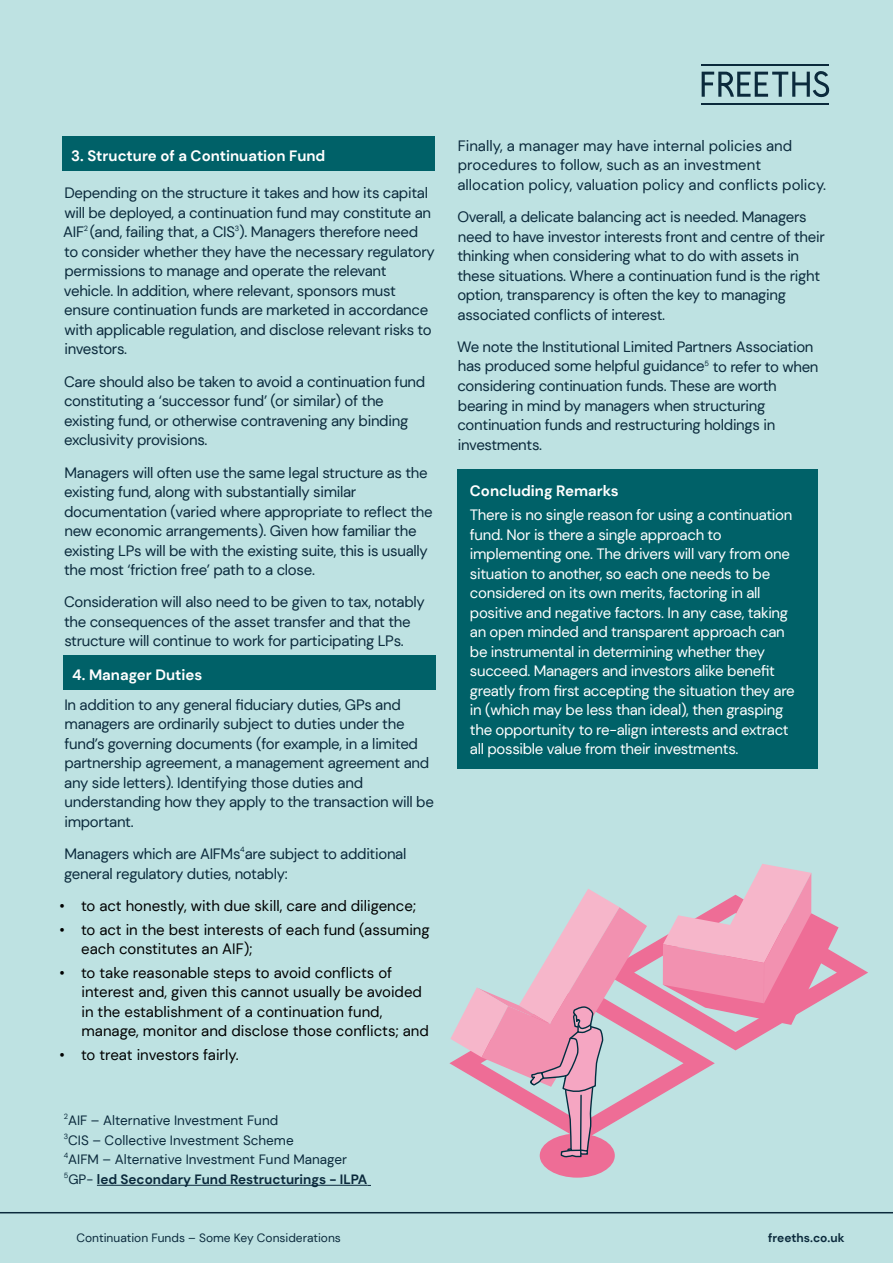
<style>
.page{position:relative;width:893px;height:1263px;background:#bee2e2}
.page>*{position:absolute;margin:0;border:0;box-sizing:border-box;transform-origin:0 0}
.t1{font:15px/19.5px "DM Sans";letter-spacing:-.02em;color:#0b2a3c}
.t2{font:15px/19.5px "DM Sans";letter-spacing:-.02em;color:#fff}
.t3{font:15px/19.5px "DM Sans";color:#000}
.t4{font:15px/19.5px "DM Sans";color:#0b2a3c}
.t5{font:700 15px "DM Sans";color:#fff}
.t6{font:13.5px/19.5px "DM Sans";color:#0b2a3c}
.t7{font:12px "DM Sans";color:#0b2a3c}
.t8{font:700 12px "DM Sans";color:#0b2a3c}
.t9{font:7.5px "DM Sans";color:#0b2a3c}
.s1{font-weight:700}
</style>
<div class="page">
<hr style="left:702px;top:64px;width:127px;height:2px;background:#0b2a3c">
<hr style="left:702px;top:103px;width:127px;height:2px;background:#0b2a3c">
<svg style="left:702px;top:71px;width:128px;height:26px"></svg>
<hr style="left:0;top:1212px;width:893px;height:1px;background:#0b2a3c">
<div style="left:540px;top:1133px;width:75px;height:44px;background:#ee6d96;border-radius:50%"></div>
<svg style="left:449px;top:864px;width:419px;height:294px"></svg>
<hr style="left:97px;top:1185px;width:270px;height:1px;background:#0b2a3c">
<div style="left:457px;top:469px;width:361px;height:300px;background:#006168"></div>
<div style="left:63px;top:136px;width:372px;height:34px;background:#006168"></div>
<div style="left:64px;top:656px;width:372px;height:34px;background:#006168"></div>
<p class="t5" style="left:71px;top:146px;width:256px">3. Structure of a Continuation Fund</p>
<p class="t1" style="left:63px;top:183px;width:373px">Depending on the structure it takes and how its capital will be deployed, a continuation fund may constitute an AIF<sup>2</sup> (and, failing that, a CIS<sup>3</sup>). Managers therefore need to consider whether they have the necessary regulatory permissions to manage and operate the relevant vehicle. In addition, where relevant, sponsors must ensure continuation funds are marketed in accordance with applicable regulation, and disclose relevant risks to investors.</p>
<p class="t1" style="left:64px;top:372px;width:363px">Care should also be taken to avoid a continuation fund constituting a ‘successor fund’ (or similar) of the existing fund, or otherwise contravening any binding exclusivity provisions.</p>
<p class="t1" style="left:64px;top:462px;width:370px">Managers will often use the same legal structure as the existing fund, along with substantially similar documentation (varied where appropriate to reflect the new economic arrangements). Given how familiar the existing LPs will be with the existing suite, this is usually the most ‘friction free’ path to a close.</p>
<p class="t1" style="left:64px;top:592px;width:362px">Consideration will also need to be given to tax, notably the consequences of the asset transfer and that the structure will continue to work for participating LPs.</p>
<p class="t5" style="left:72px;top:665px;width:132px">4. Manager Duties</p>
<p class="t1" style="left:64px;top:695px;width:371px">In addition to any general fiduciary duties, GPs and managers are ordinarily subject to duties under the fund’s governing documents (for example, in a limited partnership agreement, a management agreement and any side letters). Identifying those duties and understanding how they apply to the transaction will be important.</p>
<p class="t1" style="left:64px;top:844px;width:343px">Managers which are AIFMs are subject to additional</p>
<p class="t9" style="left:240px;top:844px;width:6px">4</p>
<p class="t1" style="left:64px;top:863px;width:225px">general regulatory duties, notably:</p>
<p class="t3" style="left:59px;top:896px;width:358px">• to act honestly, with due skill, care and diligence;</p>
<p class="t3" style="left:81px;top:919px;width:350px;text-indent:-22px">• to act in the best interests of each fund (assuming each constitutes an AIF);</p>
<p class="t3" style="left:81px;top:963px;width:349px;text-indent:-22px">• to take reasonable steps to avoid conflicts of interest and, given this cannot usually be avoided in the establishment of a continuation fund, manage, monitor and disclose those conflicts; and</p>
<p class="t3" style="left:59px;top:1045px;width:181px">• to treat investors fairly.</p>
<p class="t6" style="left:64px;top:1111px;width:305px"><sup>2</sup>AIF – Alternative Investment Fund<br><sup>3</sup>CIS – Collective Investment Scheme<br><sup>4</sup>AIFM – Alternative Investment Fund Manager <sup>5</sup>GP- <span class="s1">led Secondary Fund Restructurings - ILPA</span></p>
<p class="t4" style="left:458px;top:136px;width:370px">Finally, a manager may have internal policies and procedures to follow, such as an investment allocation policy, valuation policy and conflicts policy.</p>
<p class="t1" style="left:457px;top:207px;width:369px">Overall, a delicate balancing act is needed. Managers need to have investor interests front and centre of their thinking when considering what to do with assets in these situations. Where a continuation fund is the right option, transparency is often the key to managing associated conflicts of interest.</p>
<p class="t1" style="left:457px;top:337px;width:363px">We note the Institutional Limited Partners Association has produced some helpful guidance<sup>5</sup> to refer to when considering continuation funds. These are worth bearing in mind by managers when structuring continuation funds and restructuring holdings in investments.</p>
<p class="t5" style="left:470px;top:482px;width:150px">Concluding Remarks</p>
<p class="t2" style="left:470px;top:505px;width:326px">There is no single reason for using a continuation fund. Nor is there a single approach to implementing one. The drivers will vary from one situation to another, so each one needs to be considered on its own merits, factoring in all positive and negative factors. In any case, taking an open minded and transparent approach can be instrumental in determining whether they succeed. Managers and investors alike benefit greatly from first accepting the situation they are in (which may be less than ideal), then grasping the opportunity to re-align interests and extract all possible value from their investments.</p>
<p class="t7" style="left:77px;top:1230px;width:266px">Continuation Funds – Some Key Considerations</p>
<p class="t8" style="left:768px;top:1230px;width:78px">freeths.co.uk</p>
</div>
